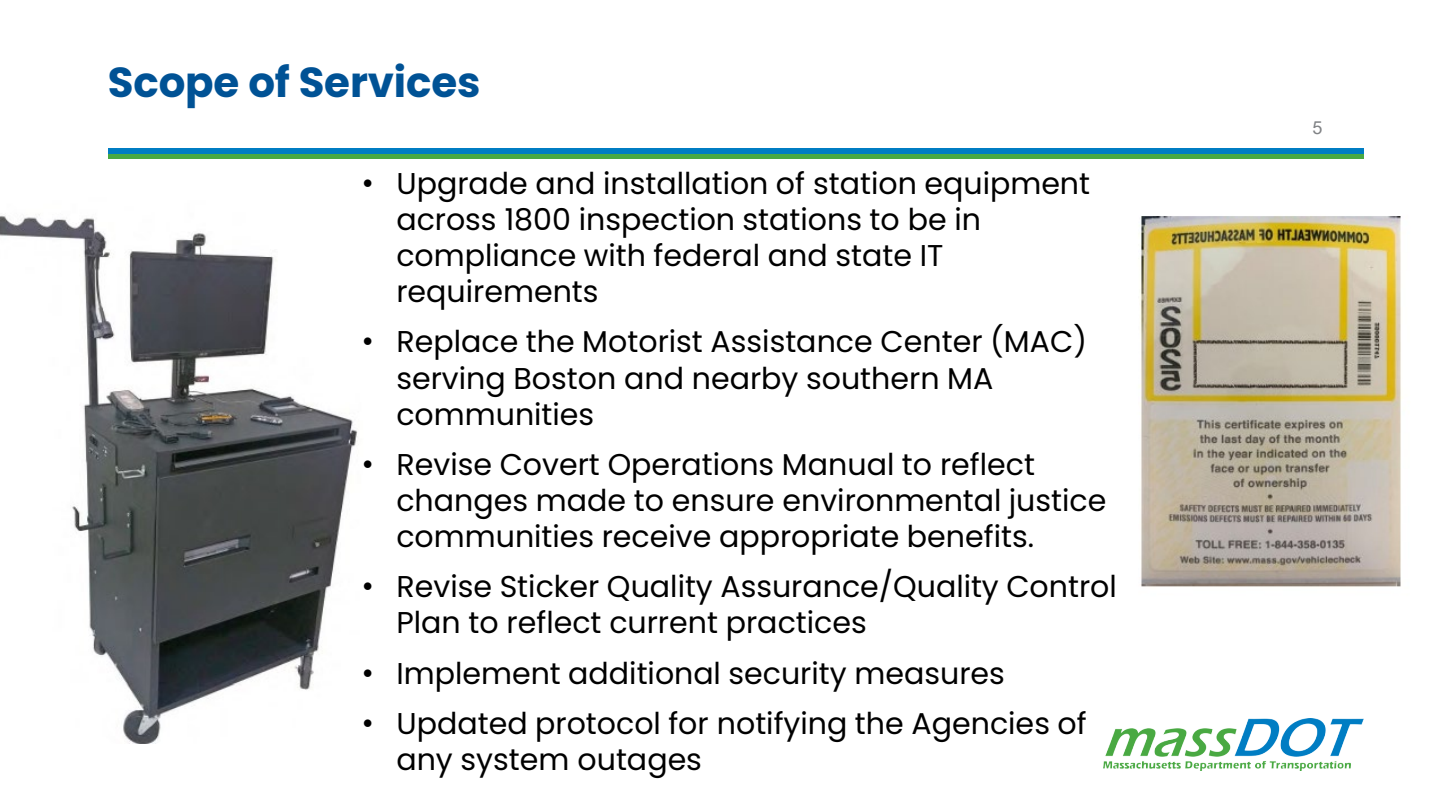
<style>
.page{position:relative;width:1440px;height:810px;background:#fff}
.page>*{position:absolute;margin:0;border:0;box-sizing:border-box;transform-origin:0 0}
.t1{font:700 42px "Poppins";letter-spacing:-.005em;color:#005295}
.t2{font:30px/36px "Poppins";color:#000}
.t3{font:18px "Arial";color:#808285}
.s1{font-family:"Arial"}
</style>
<div class="page">
<div style="left:108px;top:154px;width:1256px;height:5px;background:#49a942"></div>
<div style="left:108px;top:148px;width:1256px;height:6px;background:#007dc3"></div>
<img style="left:0;top:214px;width:358px;height:530px">
<img style="left:1140px;top:216px;width:262px;height:371px">
<img style="left:1104px;top:719px;width:259px;height:52px">
<h2 class="t1" style="left:108px;top:58px;width:374px">Scope of Services</h2>
<p class="t2" style="left:396px;top:166px;width:695px;text-indent:-34px"><span class="s1">•</span> Upgrade and installation of station equipment across 1800 inspection stations to be in compliance with federal and state IT requirements</p>
<p class="t2" style="left:396px;top:324px;width:692px;text-indent:-34px"><span class="s1">•</span> Replace the Motorist Assistance Center (MAC) serving Boston and nearby southern MA communities</p>
<p class="t2" style="left:396px;top:447px;width:711px;text-indent:-34px"><span class="s1">•</span> Revise Covert Operations Manual to reflect changes made to ensure environmental justice communities receive appropriate benefits.</p>
<p class="t2" style="left:396px;top:569px;width:722px;text-indent:-34px"><span class="s1">•</span> Revise Sticker Quality Assurance/Quality Control<br>Plan to reflect current practices</p>
<p class="t2" style="left:363px;top:655px;width:644px"><span class="s1">•</span> Implement additional security measures</p>
<p class="t2" style="left:396px;top:706px;width:692px;text-indent:-34px"><span class="s1">•</span> Updated protocol for notifying the Agencies of any system outages</p>
<p class="t3" style="left:1313px;top:115px;width:12px">5</p>
</div>
